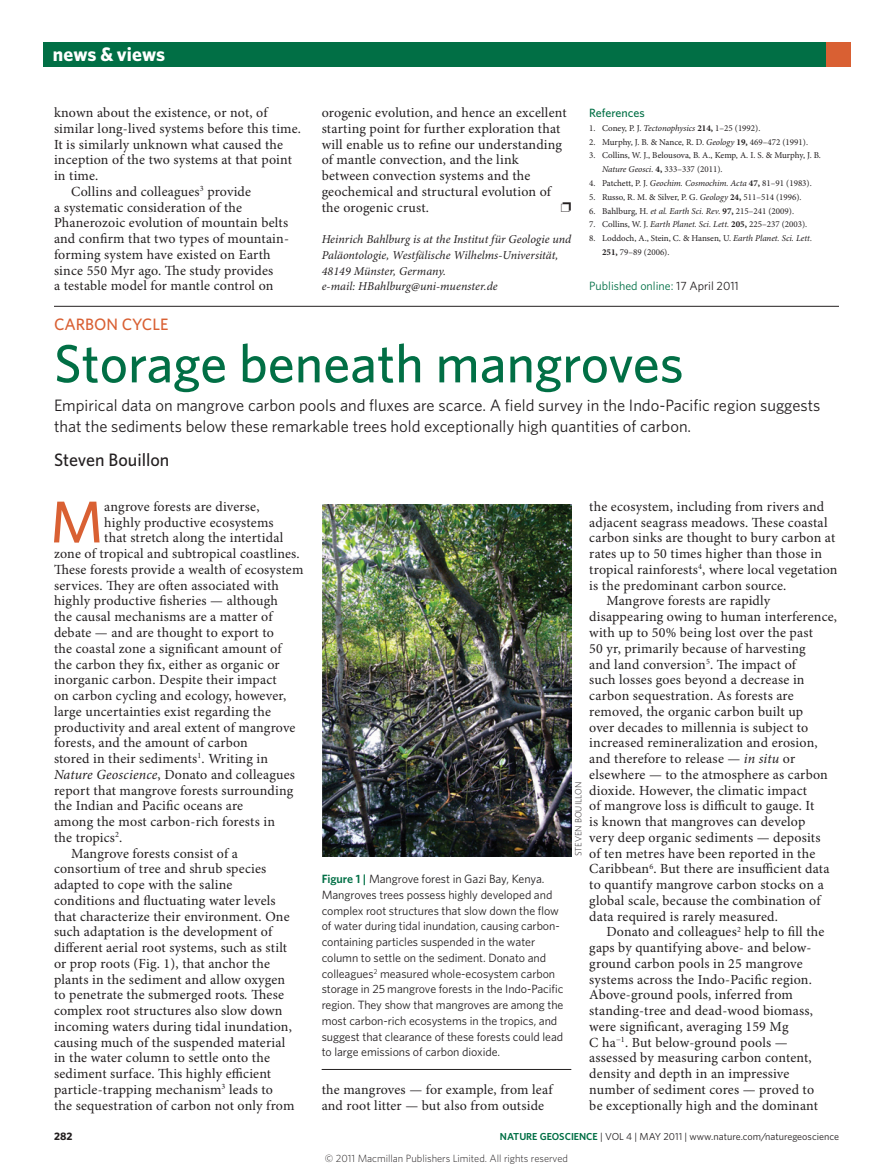
<style>
.page{position:relative;width:893px;height:1174px;background:#fff}
.page>*{position:absolute;margin:0;border:0;box-sizing:border-box;transform-origin:0 0}
.Body_first_w_drop_c{font:500 59.1px "Whitney";color:#d96033}
.Title{font:500 54px "Whitney";color:#016f45}
.t1{font:700 19.5px "Whitney";color:#fff}
.Author{font:500 18px "Whitney";color:#231f20}
.Standfirst{font:16.5px/21px "Whitney";color:#231f20}
.Subject{font:500 16.5px "Whitney";color:#d96033}
.Body_text{font:13.95px/15.8px "Minion Pro";letter-spacing:.015em;color:#231f20}
.Body_first_w_drop_c-2{font:13.95px "Minion Pro";letter-spacing:.01em;color:#231f20}
.Figure_caption{font:12px/15.8px "Whitney";letter-spacing:-.005em;color:#231f20}
.Author_information{font:italic 12px/15.8px "Minion Pro";color:#231f20}
.Published_Corrected{font:12px "Whitney";color:#016f45}
.Ref_head{font:500 12px "Whitney";color:#016f45}
.t2{font:700 10.8px "Whitney";color:#231f20}
.t3{font:300 10.5px "Whitney";color:#231f20}
.t4{font:10.2px "Whitney";color:#231f20}
.References{font:9px/13.8px "Minion Pro";color:#231f20}
.Picture_credit{font:300 9px "Whitney";color:#231f20}
.s1{font-style:italic}
.s2{font-weight:700}
.s3{color:#231f20}
.s4{font-weight:600;color:#016f45}
</style>
<div class="page">
<div style="left:43px;top:43px;width:807px;height:24px;background:#016f45"></div>
<div style="left:826px;top:43px;width:24px;height:24px;background:#d96033"></div>
<img style="left:323px;top:504px;width:248px;height:352px">
<hr style="left:322px;top:1069px;width:249px;height:1px;background:#231f20">
<hr style="left:54px;top:306px;width:785px;height:1px;background:#231f20">
<h3 class="t1" style="left:53px;top:41px;width:114px">news &amp; views</h3>
<p class="Body_text" style="left:54px;top:105px;width:249px">known about the existence, or not, of similar long-lived systems before this time.<br>It is similarly unknown what caused the inception of the two systems at that point in time.</p>
<p class="Body_text" style="left:54px;top:184px;width:237px;text-indent:17px">Collins and colleagues<sup>3</sup> provide<br>a systematic consideration of the Phanerozoic evolution of mountain belts and confirm that two types of mountain&shy;forming system have existed on Earth since 550 Myr ago. The study provides<br>a testable model for mantle control on</p>
<p class="Body_text" style="left:322px;top:105px;width:246px">orogenic evolution, and hence an excellent starting point for further exploration that will enable us to refine our understanding of mantle convection, and the link between convection systems and the geochemical and structural evolution of the orogenic crust.</p>
<p class="Author_information" style="left:322px;top:232px;width:251px">Heinrich Bahlburg is at the Institut für Geologie und Paläontologie, Westfälische Wilhelms-Universität, 48149 Münster, Germany.<br>e-mail: HBahlburg@uni-muenster.de</p>
<p class="Ref_head" style="left:589px;top:105px;width:57px">References</p>
<p class="References" style="left:589px;top:121px;width:173px">1. Coney, P. J. <span class="s1">Tectonophysics</span> <span class="s2">214,</span> 1–25 (1992).</p>
<p class="References" style="left:589px;top:135px;width:220px">2. Murphy, J. B. &amp; Nance, R. D. <span class="s1">Geology</span> <span class="s2">19,</span> 469–472 (1991).</p>
<p class="References" style="left:602px;top:149px;width:220px;text-indent:-13px">3. Collins, W. J., Belousova, B. A., Kemp, A. I. S. &amp; Murphy, J. B.<br><span class="s1">Nature Geosci.</span> <span class="s2">4,</span> 333–337 (2011).</p>
<p class="References" style="left:589px;top:177px;width:224px">4. Patchett, P. J. <span class="s1">Geochim. Cosmochim. Acta</span> <span class="s2">47,</span> 81–91 (1983).</p>
<p class="References" style="left:589px;top:190px;width:214px">5. Russo, R. M. &amp; Silver, P. G. <span class="s1">Geology</span> <span class="s2">24,</span> 511–514 (1996).</p>
<p class="References" style="left:589px;top:204px;width:206px">6. Bahlburg, H. <span class="s1">et al. Earth Sci. Rev.</span> <span class="s2">97,</span> 215–241 (2009).</p>
<p class="References" style="left:589px;top:218px;width:219px">7. Collins, W. J. <span class="s1">Earth Planet. Sci. Lett.</span> <span class="s2">205,</span> 225–237 (2003).</p>
<p class="References" style="left:602px;top:232px;width:212px;text-indent:-13px">8. Loddoch, A., Stein, C. &amp; Hansen, U. <span class="s1">Earth Planet. Sci. Lett.<br></span><span class="s2">251,</span> 79–89 (2006).</p>
<p class="Published_Corrected" style="left:589px;top:278px;width:151px">Published online: <span class="s3">17 April 2011</span></p>
<p class="Subject" style="left:54px;top:313px;width:116px">CARBON CYCLE</p>
<p class="Title" style="left:54px;top:328px;width:631px">Storage beneath mangroves</p>
<p class="Standfirst" style="left:54px;top:394px;width:768px">Empirical data on mangrove carbon pools and fluxes are scarce. A field survey in the Indo-Pacific region suggests that the sediments below these remarkable trees hold exceptionally high quantities of carbon.</p>
<p class="Author" style="left:54px;top:448px;width:117px">Steven Bouillon</p>
<p class="Body_first_w_drop_c" style="left:50px;top:483px;width:55px">M</p>
<p class="Body_first_w_drop_c-2" style="left:104px;top:498px;width:157px">angrove forests are diverse,</p>
<p class="Body_first_w_drop_c-2" style="left:104px;top:514px;width:171px">highly productive ecosystems</p>
<p class="Body_first_w_drop_c-2" style="left:104px;top:529px;width:181px">that stretch along the intertidal</p>
<p class="Body_first_w_drop_c-2" style="left:54px;top:545px;width:247px">zone of tropical and subtropical coastlines.</p>
<p class="Body_first_w_drop_c-2" style="left:54px;top:561px;width:251px">These forests provide a wealth of ecosystem</p>
<p class="Body_first_w_drop_c-2" style="left:54px;top:577px;width:227px">services. They are often associated with</p>
<p class="Body_first_w_drop_c-2" style="left:54px;top:592px;width:225px">highly productive fisheries — although</p>
<p class="Body_first_w_drop_c-2" style="left:54px;top:608px;width:220px">the causal mechanisms are a matter of</p>
<p class="Body_first_w_drop_c-2" style="left:54px;top:624px;width:221px">debate — and are thought to export to</p>
<p class="Body_first_w_drop_c-2" style="left:54px;top:640px;width:229px">the coastal zone a significant amount of</p>
<p class="Body_first_w_drop_c-2" style="left:54px;top:655px;width:227px">the carbon they fix, either as organic or</p>
<p class="Body_first_w_drop_c-2" style="left:54px;top:671px;width:224px">inorganic carbon. Despite their impact</p>
<p class="Body_first_w_drop_c-2" style="left:54px;top:687px;width:234px">on carbon cycling and ecology, however,</p>
<p class="Body_first_w_drop_c-2" style="left:54px;top:703px;width:218px">large uncertainties exist regarding the</p>
<p class="Body_first_w_drop_c-2" style="left:54px;top:718px;width:243px">productivity and areal extent of mangrove</p>
<p class="Body_first_w_drop_c-2" style="left:54px;top:734px;width:195px">forests, and the amount of carbon</p>
<p class="Body_first_w_drop_c-2" style="left:54px;top:750px;width:216px">stored in their sediments<sup>1</sup>. Writing in</p>
<p class="Body_first_w_drop_c-2" style="left:54px;top:766px;width:242px"><span class="s1">Nature Geoscience</span>, Donato and colleagues</p>
<p class="Body_first_w_drop_c-2" style="left:54px;top:781px;width:241px">report that mangrove forests surrounding</p>
<p class="Body_first_w_drop_c-2" style="left:54px;top:797px;width:191px">the Indian and Pacific oceans are</p>
<p class="Body_first_w_drop_c-2" style="left:54px;top:813px;width:222px">among the most carbon-rich forests in</p>
<p class="Body_first_w_drop_c-2" style="left:54px;top:829px;width:70px">the tropics<sup>2</sup>.</p>
<p class="Body_text" style="left:54px;top:845px;width:242px;text-indent:17px">Mangrove forests consist of a consortium of tree and shrub species adapted to cope with the saline conditions and fluctuating water levels that characterize their environment. One such adaptation is the development of different aerial root systems, such as stilt or prop roots (Fig. 1), that anchor the plants in the sediment and allow oxygen to penetrate the submerged roots<span class="s1">.</span> These complex root structures also slow down incoming waters during tidal inundation, causing much of the suspended material in the water column to settle onto the sediment surface. This highly efficient particle-trapping mechanism<sup>3</sup> leads to the sequestration of carbon not only from</p>
<p class="Figure_caption" style="left:322px;top:870px;width:243px"><span class="s4">Figure 1 |</span> Mangrove forest in Gazi Bay, Kenya.<br>Mangroves trees possess highly developed and complex root structures that slow down the flow of water during tidal inundation, causing carbon&shy;containing particles suspended in the water column to settle on the sediment. Donato and colleagues<sup>2</sup> measured whole-ecosystem carbon storage in 25 mangrove forests in the Indo-Pacific region. They show that mangroves are among the most carbon-rich ecosystems in the tropics, and suggest that clearance of these forests could lead to large emissions of carbon dioxide.</p>
<p class="Body_text" style="left:322px;top:1082px;width:232px">the mangroves — for example, from leaf and root litter — but also from outside</p>
<p class="Body_text" style="left:589px;top:499px;width:250px">the ecosystem, including from rivers and adjacent seagrass meadows. These coastal carbon sinks are thought to bury carbon at rates up to 50 times higher than those in tropical rainforests<sup>4</sup>, where local vegetation is the predominant carbon source.</p>
<p class="Body_text" style="left:589px;top:593px;width:249px;text-indent:17px">Mangrove forests are rapidly disappearing owing to human interference, with up to 50% being lost over the past<br>50 yr, primarily because of harvesting<br>and land conversion<sup>5</sup>. The impact of<br>such losses goes beyond a decrease in carbon sequestration. As forests are removed, the organic carbon built up<br>over decades to millennia is subject to increased remineralization and erosion, and therefore to release — <span class="s1">in situ</span> or elsewhere — to the atmosphere as carbon dioxide. However, the climatic impact<br>of mangrove loss is difficult to gauge. It<br>is known that mangroves can develop<br>very deep organic sediments — deposits<br>of ten metres have been reported in the Caribbean<sup>6</sup>. But there are insufficient data to quantify mangrove carbon stocks on a global scale, because the combination of data required is rarely measured.</p>
<p class="Body_text" style="left:589px;top:924px;width:237px;text-indent:17px">Donato and colleagues<sup>2</sup> help to fill the gaps by quantifying above- and below&shy;ground carbon pools in 25 mangrove systems across the Indo-Pacific region.<br>Above-ground pools, inferred from standing-tree and dead-wood biomass, were significant, averaging 159 Mg<br>C ha<sup>−1</sup>. But below-ground pools — assessed by measuring carbon content, density and depth in an impressive number of sediment cores — proved to be exceptionally high and the dominant</p>
<p class="Picture_credit" style="left:572px;top:856px;width:76px;rotate:-90deg">STEVEN BOUILLON</p>
<p class="t2" style="left:54px;top:1129px;width:20px">282</p>
<p class="t4" style="left:500px;top:1129px;width:341px"><span class="s4">NATURE GEOSCIENCE</span> | VOL 4 | MAY 2011 | www.nature.com/naturegeoscience</p>
<p class="t3" style="left:325px;top:1151px;width:245px">© 2011 Macmillan Publishers Limited. All rights reserved</p>
</div>
